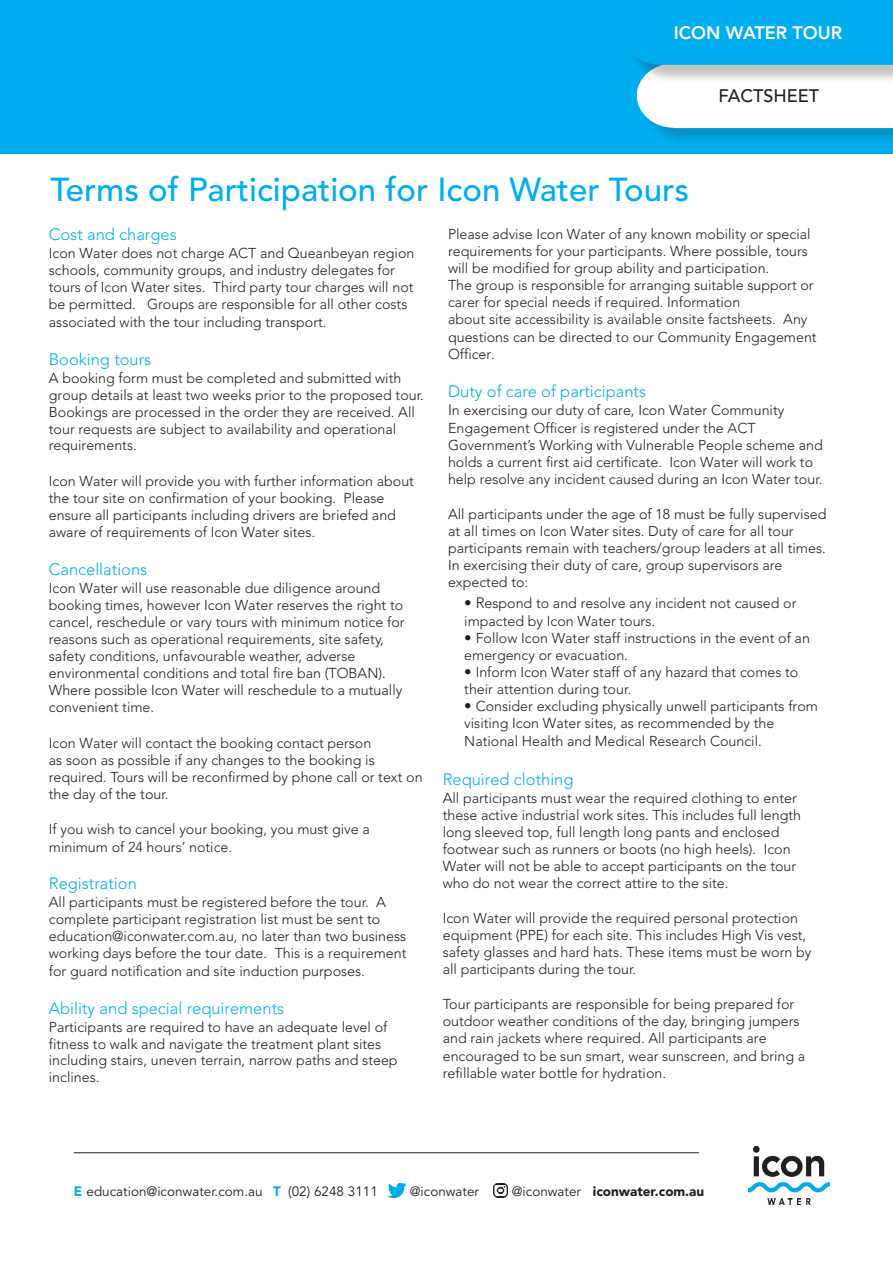
<style>
.page{position:relative;width:893px;height:1263px;background:#fff}
.page>*{position:absolute;margin:0;border:0;box-sizing:border-box;transform-origin:0 0}
.t1{font:500 33px "Avenir LT Std";color:#00aeef}
.t2{font:800 18px "Avenir LT Std";color:#fff}
.t3{font:500 18px "Avenir LT Std";color:#231f20}
.t4{font:300 16.5px "Avenir LT Std";color:#00aeef}
.t5{font:300 14.25px/17.1px "Avenir LT Std";color:#231f20}
.t6{font:13.5px "Avenir LT Std";color:#231f20}
.t7{font:900 13.5px "Avenir LT Std";color:#231f20}
.s1{font-size:15px}
.s2{font-weight:900;color:#00aeef}
.s3{font-weight:400}
</style>
<div class="page">
<img style="left:749px;top:1147px;width:80px;height:57px">
<img style="left:389px;top:1184px;width:16px;height:13px">
<svg style="left:494px;top:1184px;width:13px;height:13px"></svg>
<hr style="left:74px;top:1152px;width:625px;height:1px;background:#231f20">
<div style="left:0;top:0;width:893px;height:153px;background:#00aeef"></div>
<div style="left:639px;top:65px;width:254px;height:82px;background:#231f20;opacity:.19"></div>
<svg style="left:632px;top:55px;width:261px;height:73px"></svg>
<p class="t2" style="left:674px;top:22px;width:170px">ICON WATER TOUR</p>
<p class="t1" style="left:50px;top:170px;width:640px">Terms of Participation for Icon Water Tours</p>
<p class="t3" style="left:718px;top:86px;width:102px">FACTSHEET</p>
<p class="t4" style="left:49px;top:225px;width:129px">Cost and charges</p>
<p class="t5" style="left:49px;top:245px;width:367px">Icon Water does not charge ACT and Queanbeyan region schools, community groups, and industry delegates for tours of Icon Water sites. Third party tour charges will not be permitted. Groups are responsible for all other costs associated with the tour including transport.</p>
<p class="t4" style="left:49px;top:349px;width:104px">Booking tours</p>
<p class="t5" style="left:49px;top:369px;width:376px">A booking form must be completed and submitted with group details at least two weeks prior to the proposed tour.<br>Bookings are processed in the order they are received. All tour requests are subject to availability and operational requirements.</p>
<p class="t5" style="left:49px;top:472px;width:367px">Icon Water will provide you with further information about the tour site on confirmation of your booking. Please ensure all participants including drivers are briefed and aware of requirements of Icon Water sites.</p>
<p class="t4" style="left:49px;top:560px;width:100px">Cancellations</p>
<p class="t5" style="left:49px;top:580px;width:357px">Icon Water will use reasonable due diligence around booking times, however Icon Water reserves the right to cancel, reschedule or vary tours with minimum notice for reasons such as operational requirements, site safety, safety conditions, unfavourable weather, adverse environmental conditions and total fire ban (TOBAN).<br>Where possible Icon Water will reschedule to a mutually convenient time.</p>
<p class="t5" style="left:49px;top:734px;width:375px">Icon Water will contact the booking contact person<br>as soon as possible if any changes to the booking is required. Tours will be reconfirmed by phone call or text on the day of the tour.</p>
<p class="t5" style="left:49px;top:820px;width:322px;line-height:17.7px">If you wish to cancel your booking, you must give a minimum of 24 hours’ notice.</p>
<p class="t4" style="left:49px;top:874px;width:90px">Registration</p>
<p class="t5" style="left:49px;top:894px;width:359px">All participants must be registered before the tour. A complete participant registration list must be sent to education@iconwater.com.au, no later than two business working days before the tour date. This is a requirement for guard notification and site induction purposes.</p>
<p class="t4" style="left:49px;top:998px;width:237px">Ability and special requirements</p>
<p class="t5" style="left:49px;top:1018px;width:350px">Participants are required to have an adequate level of fitness to walk and navigate the treatment plant sites including stairs, uneven terrain, narrow paths and steep inclines.</p>
<p class="t5" style="left:448px;top:225px;width:370px">Please advise Icon Water of any known mobility or special requirements for your participants. Where possible, tours will be modified for group ability and participation.<br>The group is responsible for arranging suitable support or carer for special needs if required. Information<br>about site accessibility is available onsite factsheets. Any questions can be directed to our Community Engagement Officer.</p>
<p class="t4" style="left:448px;top:381px;width:200px">Duty of care of participants</p>
<p class="t5" style="left:448px;top:402px;width:376px"><span class="s1">I</span>n exercising our duty of care, Icon Water Community Engagement Officer is registered under the ACT Government’s Working with Vulnerable People scheme and holds a current first aid certificate. Icon Water will work to help resolve any incident caused during an Icon Water tour.</p>
<p class="t5" style="left:448px;top:505px;width:380px">All participants under the age of 18 must be fully supervised at all times on Icon Water sites. Duty of care for all tour participants remain with teachers/group leaders at all times.<br>In exercising their duty of care, group supervisors are expected to:</p>
<p class="t5" style="left:464px;top:595px;width:334px"><span class="s1">• R</span>espond to and resolve any incident not caused or impacted by Icon Water tours.</p>
<p class="t5" style="left:464px;top:630px;width:347px"><span class="s1">•</span> Follow Icon Water staff instructions in the event of an emergency or evacuation.</p>
<p class="t5" style="left:464px;top:664px;width:336px"><span class="s1">•</span> Inform Icon Water staff of any hazard that comes to their attention during tour.</p>
<p class="t5" style="left:464px;top:698px;width:355px"><span class="s1">•</span> Consider excluding physically unwell participants from visiting Icon Water sites, as recommended by the<br>National Health and Medical Research Council.</p>
<p class="t4" style="left:443px;top:769px;width:132px">Required clothing</p>
<p class="t5" style="left:443px;top:789px;width:360px">All participants must wear the required clothing to enter these active industrial work sites. This includes full length long sleeved top, full length long pants and enclosed footwear such as runners or boots (no high heels). Icon Water will not be able to accept participants on the tour who do not wear the correct attire to the site.</p>
<p class="t5" style="left:443px;top:909px;width:370px">Icon Water will provide the required personal protection equipment (PPE) for each site. This includes High Vis vest, safety glasses and hard hats. These items must be worn by all participants during the tour.</p>
<p class="t5" style="left:443px;top:996px;width:364px">Tour participants are responsible for being prepared for outdoor weather conditions of the day, bringing jumpers and rain jackets where required. All participants are encouraged to be sun smart, wear sunscreen, and bring a refillable water bottle for hydration.</p>
<p class="t6" style="left:74px;top:1183px;width:306px"><span class="s2">E</span> education@iconwater.com.au <span class="s2">T</span> (02) 6248 3111</p>
<p class="t6" style="left:410px;top:1183px;width:71px">@iconwater</p>
<p class="t7" style="left:512px;top:1183px;width:194px"><span class="s3">@iconwater</span> iconwater.com.au</p>
</div>
